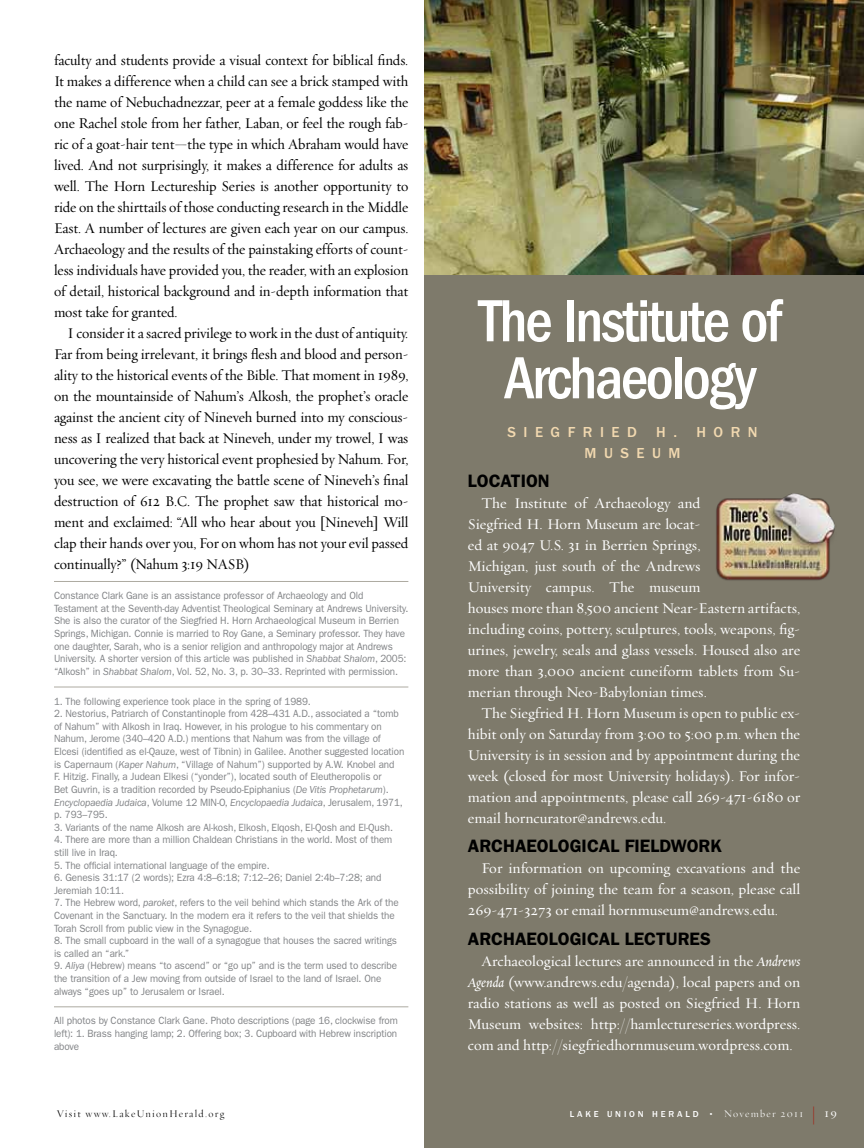
<style>
.page{position:relative;width:864px;height:1148px;background:#fff}
.page>*{position:absolute;margin:0;border:0;box-sizing:border-box;transform-origin:0 0}
.t1{font:500 condensed 61.5px/57px "ITC Franklin Gothic Std";letter-spacing:-.04em;color:#fff;text-align:center}
.t2{font:600 18px "ITC Franklin Gothic Std";color:#000}
.t3{font:15px/21px "Requiem Text";letter-spacing:-.01em;color:#000;text-align:justify;scale:.95 1}
.t4{font:15px/21px "Requiem Text";color:#fff;text-align:justify}
.t5{font:500 15px/21px "ITC Franklin Gothic Std";letter-spacing:.5em;color:#f2d9b0}
.t6{font:10.5px/12.6px "ITC Franklin Gothic Std";letter-spacing:-.01em;color:#808285;scale:.94 1}
.t7{font:10.5px "Requiem Fine";letter-spacing:.12em;color:#000}
.t8{font:500 9px "ITC Franklin Gothic Std";letter-spacing:.32em;color:#fff}
.s1{font-style:italic}
.s2{font-family:"Requiem Fine";font-weight:400;font-size:10.5px}
.s3{font-family:"ITC Franklin Gothic Std Bk X Cp";font-weight:400;font-size:18px;color:#a61f12}
.s4{font-family:"Requiem Text";font-weight:400;font-size:12px}
</style>
<div class="page">
<hr style="left:54px;top:581px;width:354px;height:1px;background:#adaaa1">
<hr style="left:54px;top:686px;width:354px;height:1px;background:#adaaa1">
<hr style="left:54px;top:1006px;width:354px;height:1px;background:#adaaa1">
<div style="left:424px;top:274px;width:440px;height:874px;background:#7e7a6b"></div>
<img style="left:424px;top:0;width:440px;height:274px">
<img style="left:716px;top:493px;width:119px;height:88px">
<p class="t3" style="left:54px;top:49px;width:375px">faculty and students provide a visual context for biblical finds.<br>It makes a difference when a child can see a brick stamped with the name of Nebuchadnezzar, peer at a female goddess like the one Rachel stole from her father, Laban, or feel the rough fab&shy;ric of a goat-hair tent—the type in which Abraham would have lived. And not surprisingly, it makes a difference for adults as well. The Horn Lectureship Series is another opportunity to ride on the shirttails of those conducting research in the Middle East. A number of lectures are given each year on our campus.<br>Archaeology and the results of the painstaking efforts of count&shy;less individuals have provided you, the reader, with an explosion of detail, historical background and in-depth information that most take for granted.</p>
<p class="t3" style="left:54px;top:322px;width:375px;text-indent:13px">I consider it a sacred privilege to work in the dust of antiquity.<br>Far from being irrelevant, it brings flesh and blood and person&shy;ality to the historical events of the Bible. That moment in 1989, on the mountainside of Nahum’s Alkosh, the prophet’s oracle against the ancient city of Nineveh burned into my conscious&shy;ness as I realized that back at Nineveh, under my trowel, I was uncovering the very historical event prophesied by Nahum. For, you see, we were excavating the battle scene of Nineveh’s final destruction of 612 B.C. The prophet saw that historical mo&shy;ment and exclaimed: “All who hear about you [Nineveh] Will clap their hands over you, For on whom has not your evil passed continually?” (Nahum 3:19 NASB)</p>
<p class="t6" style="left:54px;top:589px;width:379px">Constance Clark Gane is an assistance professor of Archaeology and Old Testament at the Seventh-day Adventist Theological Seminary at Andrews University.<br>She is also the curator of the Siegfried H. Horn Archaeological Museum in Berrien Springs, Michigan. Connie is married to Roy Gane, a Seminary professor. They have one daughter, Sarah, who is a senior religion and anthropology major at Andrews University. A shorter version of this article was published in <span class="s1">Shabbat Shalom</span>, 2005: “Alkosh” in <span class="s1">Shabbat Shalom</span>, Vol. 52, No. 3, p. 30–33. Reprinted with permission.</p>
<p class="t6" style="left:54px;top:695px;width:275px">1. The following experience took place in the spring of 1989.</p>
<p class="t6" style="left:54px;top:707px;width:374px">2. Nestorius, Patriarch of Constantinople from 428–431 A.D., associated a “tomb of Nahum” with Alkosh in Iraq. However, in his prologue to his commentary on Nahum, Jerome (340–420 A.D.) mentions that Nahum was from the village of Elcesi (identified as el-Qauze, west of Tibnin) in Galilee. Another suggested location is Capernaum (<span class="s1">Kaper Nahum</span>, “Village of Nahum”) supported by A.W. Knobel and<br>F. Hitzig. Finally, a Judean Elkesi (“yonder”), located south of Eleutheropolis or<br>Bet Guvrin, is a tradition recorded by Pseudo-Epiphanius (<span class="s1">De Vitis Prophetarum</span>).<br><span class="s1">Encyclopaedia Judaica</span>, Volume 12 MIN-O, <span class="s1">Encyclopaedia Judaica</span>, Jerusalem, 1971, p. 793–795.</p>
<p class="t6" style="left:54px;top:821px;width:362px">3. Variants of the name Alkosh are Al-kosh, Elkosh, Elqosh, El-Qosh and El-Qush.</p>
<p class="t6" style="left:54px;top:833px;width:361px">4. There are more than a million Chaldean Christians in the world. Most of them still live in Iraq.</p>
<p class="t6" style="left:54px;top:858px;width:231px">5. The official international language of the empire.</p>
<p class="t6" style="left:54px;top:871px;width:350px">6. Genesis 31:17 (2 words); Ezra 4:8–6:18; 7:12–26; Daniel 2:4b–7:28; and<br>Jeremiah 10:11.</p>
<p class="t6" style="left:54px;top:896px;width:368px">7. The Hebrew word, <span class="s1">paroket</span>, refers to the veil behind which stands the Ark of the<br>Covenant in the Sanctuary. In the modern era it refers to the veil that shields the<br>Torah Scroll from public view in the Synagogue.</p>
<p class="t6" style="left:54px;top:934px;width:366px">8. The small cupboard in the wall of a synagogue that houses the sacred writings is called an “ark.”</p>
<p class="t6" style="left:54px;top:959px;width:367px">9. <span class="s1">Aliya</span> (Hebrew) means “to ascend” or “go up” and is the term used to describe the transition of a Jew moving from outside of Israel to the land of Israel. One always “goes up” to Jerusalem or Israel.</p>
<p class="t6" style="left:54px;top:1014px;width:367px;text-align:justify">All photos by Constance Clark Gane. Photo descriptions (page 16, clockwise from left): 1. Brass hanging lamp; 2. Offering box; 3. Cupboard with Hebrew inscription above</p>
<h1 class="t1" style="left:479px;top:293px;width:305px">The Institute of<br>Archaeology</h1>
<h3 class="t5" style="left:508px;top:421px;width:131px">SIEGFRIED</h3>
<h3 class="t5" style="left:585px;top:421px;width:175px;text-indent:72px">H. HORN<br>MU SEUM</h3>
<h2 class="t2" style="left:468px;top:470px;width:83px">LOCATION</h2>
<p class="t4" style="left:468px;top:491px;width:334px;text-align:left;text-indent:14px">The Institute of Archaeology and<br>Siegfried H. Horn Museum are locat-<br>ed at 9047 U.S. 31 in Berrien Springs,<br>Michigan, just south of the Andrews<br>University campus. The museum<br>houses more than 8,500 ancient Near-Eastern artifacts, including coins, pottery, sculptures, tools, weapons, fig&shy;urines, jewelry, seals and glass vessels. Housed also are more than 3,000 ancient cuneiform tablets from Su&shy;merian through Neo-Babylonian times.</p>
<p class="t4" style="left:468px;top:701px;width:334px;text-indent:14px">The Siegfried H. Horn Museum is open to public ex&shy;hibit only on Saturday from 3:00 to 5:00 p.m. when the University is in session and by appointment during the week (closed for most University holidays). For infor&shy;mation and appointments, please call 269-471-6180 or email horncurator@andrews.edu.</p>
<h2 class="t2" style="left:468px;top:835px;width:256px">ARCHAEOLOGICAL FIELDWORK</h2>
<h3 class="t4" style="left:468px;top:857px;width:334px;text-indent:14px">For information on upcoming excavations and the possibility of joining the team for a season, please call 269-471-3273 or email hornmuseum@andrews.edu.</h3>
<h2 class="t2" style="left:468px;top:928px;width:244px">ARCHAEOLOGICAL LECTURES</h2>
<p class="t4" style="left:468px;top:950px;width:334px;text-indent:14px">Archaeological lectures are announced in the <span class="s1">Andrews Agenda</span> (www.andrews.edu/agenda), local papers and on radio stations as well as posted on Siegfried H. Horn Museum websites: http://hamlectureseries.wordpress. com and http://siegfriedhornmuseum.wordpress.com.</p>
<p class="t7" style="left:57px;top:1106px;width:169px">Visit www.LakeUnionHerald.org</p>
<p class="t8" style="left:570px;top:1108px;width:269px">LAKE UNION HERALD • <span class="s2">November 2011</span> <span class="s3">|</span> <span class="s4">19</span></p>
</div>
